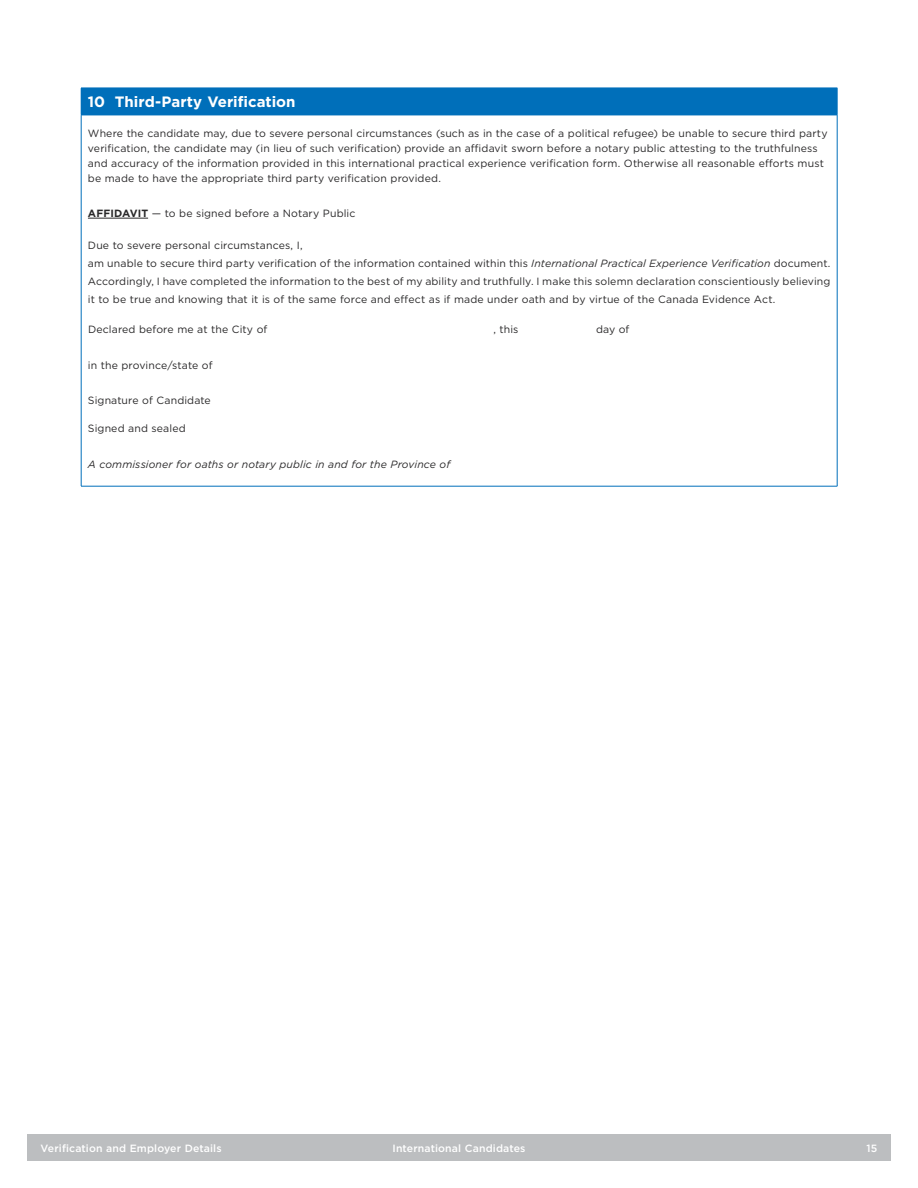
<style>
.page{position:relative;width:918px;height:1188px;background:#fff}
.page>*{position:absolute;margin:0;border:0;box-sizing:border-box;transform-origin:0 0}
.tableText-header{font:700 15px "Gotham";color:#fff}
.body{font:10.5px/15px "Gotham";letter-spacing:.01em;color:#292829}
.t1{font:italic 10.5px "Gotham";letter-spacing:.01em;color:#292829}
.t2{font:500 10.5px "Gotham";letter-spacing:.01em;color:#fff}
.tableText-body{font:10.5px "Gotham";letter-spacing:.005em;color:#292829}
.s1{font-weight:700}
.s2{font-style:italic}
</style>
<div class="page">
<div style="left:27px;top:1134px;width:864px;height:27px;background:#bcbec0"></div>
<div style="left:81px;top:88px;width:756px;height:27px;background:#006fba"></div>
<hr style="left:81px;top:115px;width:1px;height:371px;background:#006fba">
<hr style="left:837px;top:115px;width:1px;height:371px;background:#006fba">
<hr style="left:81px;top:486px;width:756px;height:1px;background:#006fba">
<svg style="left:837px;top:88px;width:1px;height:27px"></svg>
<hr style="left:81px;top:115px;width:756px;height:1px;background:#006fba">
<hr style="left:88px;top:218px;width:60px;height:1px;background:#292829">
<p class="tableText-header" style="left:88px;top:92px;width:209px">10 Third-Party Verification</p>
<p class="body" style="left:88px;top:125px;width:741px">Where the candidate may, due to severe personal circumstances (such as in the case of a political refugee) be unable to secure third party verification, the candidate may (in lieu of such verification) provide an affidavit sworn before a notary public attesting to the truthfulness and accuracy of the information provided in this international practical experience verification form. Otherwise all reasonable efforts must be made to have the appropriate third party verification provided.</p>
<p class="body" style="left:88px;top:206px;width:269px"><span class="s1">AFFIDAVIT</span> — to be signed before a Notary Public</p>
<p class="body" style="left:88px;top:238px;width:216px">Due to severe personal circumstances, I,</p>
<p class="body" style="left:88px;top:254px;width:744px;line-height:18px;text-align:justify">am unable to secure third party verification of the information contained within this <span class="s2">International Practical Experience Verification</span> document.<br>Accordingly, I have completed the information to the best of my ability and truthfully. I make this solemn declaration conscientiously believing it to be true and knowing that it is of the same force and effect as if made under oath and by virtue of the Canada Evidence Act.</p>
<p class="tableText-body" style="left:88px;top:323px;width:181px">Declared before me at the City of</p>
<p class="tableText-body" style="left:493px;top:323px;width:27px">, this</p>
<p class="tableText-body" style="left:596px;top:323px;width:35px">day of</p>
<p class="body" style="left:88px;top:357px;width:126px">in the province/state of</p>
<p class="body" style="left:88px;top:392px;width:124px">Signature of Candidate</p>
<p class="body" style="left:88px;top:421px;width:99px">Signed and sealed</p>
<p class="t1" style="left:88px;top:457px;width:364px">A commissioner for oaths or notary public in and for the Province of</p>
<p class="t2" style="left:40px;top:1141px;width:183px">Verification and Employer Details</p>
<p class="t2" style="left:393px;top:1141px;width:134px">International Candidates</p>
<p class="t2" style="left:867px;top:1141px;width:12px">15</p>
</div>
